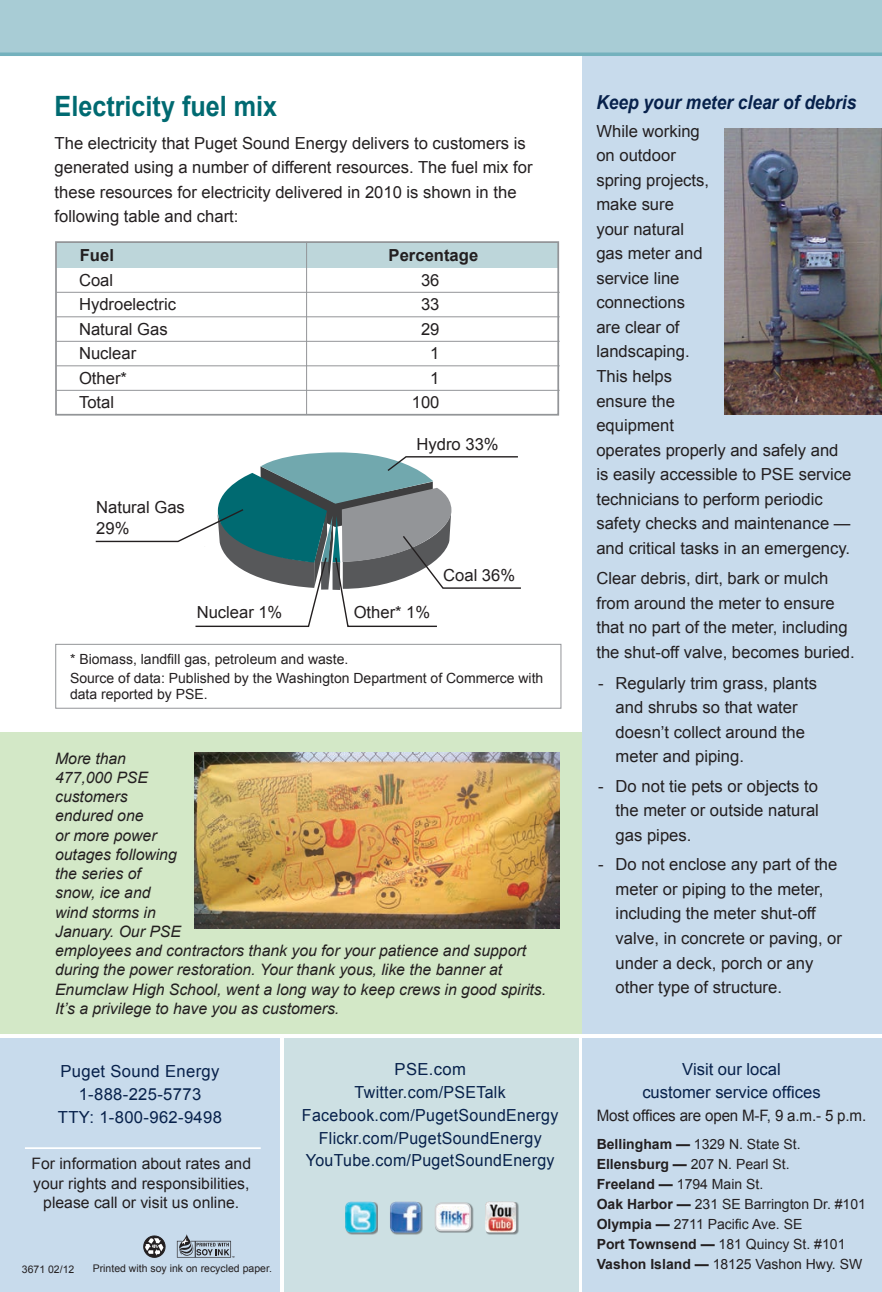
<style>
.page{position:relative;width:882px;height:1292px;background:#fff}
.page>*{position:absolute;margin:0;border:0;box-sizing:border-box;transform-origin:0 0}
.t1{font:700 28px "Arial";color:#006a71;scale:.9 1}
.t2{font:italic 700 19.25px "Arial";color:#07214b;scale:.9 1}
.t3{font:16.62px/24.5px "Arial";color:#231f20}
.t4{font:16.62px/22.8px "Arial";letter-spacing:.02em;color:#07214b;text-align:center}
.t5{font:16.62px/22.8px "Arial";color:#07214b;text-align:center}
.t6{font:700 16.62px "Arial";color:#231f20}
.t7{font:italic 15.75px/19.2px "Arial";color:#231f20}
.t8{font:15.75px/19.2px "Arial";color:#231f20;text-align:center}
.t9{font:15.75px "Arial";color:#231f20;scale:.96 1}
.t10{font:14px/20.1px "Arial";color:#231f20}
.t11{font:10.5px "Arial";color:#231f20}
.s1{font-weight:700}
</style>
<div class="page">
<div style="left:0;top:732px;width:588px;height:301px;background:#d3e8c7"></div>
<div style="left:56px;top:242px;width:502px;height:25px;background:#bdd6da"></div>
<div style="left:55px;top:241px;width:504px;height:174px;border:2px solid #939598"></div>
<div style="left:583px;top:1038px;width:299px;height:254px;background:#c8dbec"></div>
<div style="left:0;top:1038px;width:279px;height:254px;background:#c8dbec"></div>
<div style="left:284px;top:1038px;width:295px;height:254px;background:#cde0e3"></div>
<div style="left:346px;top:1202px;width:32px;height:32px;background:#231f20;opacity:.49"></div>
<img style="left:345px;top:1201px;width:31px;height:31px">
<hr style="left:25px;top:1147px;width:236px;height:2px;background:#fff">
<svg style="left:143px;top:1235px;width:23px;height:23px"></svg>
<svg style="left:177px;top:1234px;width:57px;height:23px"></svg>
<div style="left:390px;top:1202px;width:33px;height:32px;background:#231f20;opacity:.49"></div>
<img style="left:390px;top:1201px;width:31px;height:31px">
<div style="left:435px;top:1202px;width:38px;height:31px;background:#231f20;opacity:.49"></div>
<div style="left:435px;top:1203px;width:35px;height:27px;background:#fff;border-radius:6px"></div>
<img style="left:438px;top:1206px;width:30px;height:22px">
<div style="left:435px;top:1202px;width:36px;height:29px;border:2px solid #d1d2d4;border-radius:6px"></div>
<div style="left:486px;top:1202px;width:32px;height:32px;background:#231f20;opacity:.49"></div>
<img style="left:485px;top:1201px;width:31px;height:31px">
<div style="left:583px;top:39px;width:299px;height:994px;background:#c8dbec"></div>
<div style="left:0;top:0;width:882px;height:55px;background:#a8ccd5"></div>
<svg style="left:0;top:52px;width:882px;height:4px;background:#7ab4c0"></svg>
<hr style="left:56px;top:292px;width:504px;height:1px;background:#939598">
<hr style="left:56px;top:316px;width:504px;height:1px;background:#939598">
<hr style="left:56px;top:341px;width:504px;height:1px;background:#939598">
<hr style="left:56px;top:365px;width:504px;height:1px;background:#939598">
<hr style="left:56px;top:390px;width:504px;height:1px;background:#939598">
<hr style="left:306px;top:242px;width:1px;height:173px;background:#939598">
<svg style="left:95px;top:452px;width:426px;height:175px"></svg>
<div style="left:55px;top:644px;width:506px;height:64px;border:1px solid #939598"></div>
<img style="left:724px;top:128px;width:158px;height:287px">
<img style="left:195px;top:752px;width:364px;height:176px">
<h1 class="t1" style="left:55px;top:88px;width:249px">Electricity fuel mix</h1>
<p class="t3" style="left:55px;top:131px;width:480px">The electricity that Puget Sound Energy delivers to customers is generated using a number of different resources. The fuel mix for these resources for electricity delivered in 2010 is shown in the following table and chart:</p>
<p class="t6" style="left:80px;top:244px;width:36px">Fuel</p>
<p class="t6" style="left:389px;top:244px;width:91px">Percentage</p>
<p class="t3" style="left:79px;top:268px;width:36px">Coal</p>
<p class="t3" style="left:421px;top:268px;width:20px">36</p>
<p class="t3" style="left:79px;top:292px;width:98px">Hydroelectric</p>
<p class="t3" style="left:421px;top:292px;width:20px">33</p>
<p class="t3" style="left:79px;top:317px;width:90px">Natural Gas</p>
<p class="t3" style="left:421px;top:317px;width:20px">29</p>
<p class="t3" style="left:79px;top:341px;width:59px">Nuclear</p>
<p class="t3" style="left:430px;top:341px;width:11px">1</p>
<p class="t3" style="left:79px;top:366px;width:50px">Other*</p>
<p class="t3" style="left:430px;top:366px;width:11px">1</p>
<p class="t3" style="left:79px;top:390px;width:37px">Total</p>
<p class="t3" style="left:412px;top:390px;width:29px">100</p>
<p class="t3" style="left:96px;top:497px;width:90px;line-height:20.7px">Natural Gas<br>29%</p>
<p class="t3" style="left:197px;top:599px;width:87px">Nuclear 1%</p>
<p class="t3" style="left:416px;top:431px;width:84px">Hydro 33%</p>
<p class="t3" style="left:354px;top:600px;width:78px">Other* 1%</p>
<p class="t3" style="left:443px;top:563px;width:73px">Coal 36%</p>
<p class="t10" style="left:70px;top:649px;width:475px;line-height:19.2px">* Biomass, landfill gas, petroleum and waste.<br>Source of data: Published by the Washington Department of Commerce with</p>
<p class="t10" style="left:70px;top:684px;width:139px">data reported by PSE.</p>
<p class="t7" style="left:55px;top:748px;width:493px">More than<br>477,000 PSE<br>customers<br>endured one<br>or more power<br>outages following<br>the series of<br>snow, ice and<br>wind storms in<br>January. Our PSE<br>employees and contractors thank you for your patience and support during the power restoration. Your thank yous, like the banner at<br>Enumclaw High School, went a long way to keep crews in good spirits.<br>It’s a privilege to have you as customers.</p>
<p class="t4" style="left:58px;top:1060px;width:166px">Puget Sound Energy<br>1-888-225-5773<br>TTY: 1-800-962-9498</p>
<p class="t4" style="left:302px;top:1058px;width:258px">PSE.com<br>Twitter.com/PSETalk<br>Facebook.com/PugetSoundEnergy<br>Flickr.com/PugetSoundEnergy<br>YouTube.com/PugetSoundEnergy</p>
<p class="t8" style="left:31px;top:1154px;width:221px">For information about rates and your rights and responsibilities, please call or visit us online.</p>
<p class="t11" style="left:22px;top:1261px;width:54px">3671 02/12</p>
<p class="t11" style="left:93px;top:1261px;width:181px">Printed with soy ink on recycled paper.</p>
<p class="t2" style="left:596px;top:89px;width:290px">Keep your meter clear of debris</p>
<p class="t3" style="left:596px;top:119px;width:256px">While working<br>on outdoor<br>spring projects,<br>make sure<br>your natural<br>gas meter and<br>service line<br>connections<br>are clear of<br>landscaping.<br>This helps<br>ensure the<br>equipment<br>operates properly and safely and is easily accessible to PSE service technicians to perform periodic safety checks and maintenance — and critical tasks in an emergency.</p>
<p class="t3" style="left:596px;top:566px;width:260px">Clear debris, dirt, bark or mulch from around the meter to ensure that no part of the meter, including the shut-off valve, becomes buried.</p>
<p class="t3" style="left:616px;top:671px;width:203px;text-indent:-18px">- Regularly trim grass, plants and shrubs so that water doesn’t collect around the meter and piping.</p>
<p class="t3" style="left:616px;top:774px;width:205px;text-align:justify;text-indent:-18px">- Do not tie pets or objects to the meter or outside natural gas pipes.</p>
<p class="t3" style="left:616px;top:852px;width:228px;text-indent:-18px">- Do not enclose any part of the meter or piping to the meter, including the meter shut-off valve, in concrete or paving, or under a deck, porch or any other type of structure.</p>
<p class="t5" style="left:642px;top:1058px;width:180px">Visit our local<br>customer service offices</p>
<p class="t9" style="left:597px;top:1104px;width:282px">Most offices are open M-F, 9 a.m.- 5 p.m.</p>
<p class="t10" style="left:597px;top:1133px;width:271px"><span class="s1">Bellingham —</span> 1329 N. State St.<br><span class="s1">Ellensburg —</span> 207 N. Pearl St.<br><span class="s1">Freeland —</span> 1794 Main St.<br><span class="s1">Oak Harbor —</span> 231 SE Barrington Dr. #101<br><span class="s1">Olympia —</span> 2711 Pacific Ave. SE<br><span class="s1">Port Townsend —</span> 181 Quincy St. #101<br><span class="s1">Vashon Island —</span> 18125 Vashon Hwy. SW</p>
</div>
